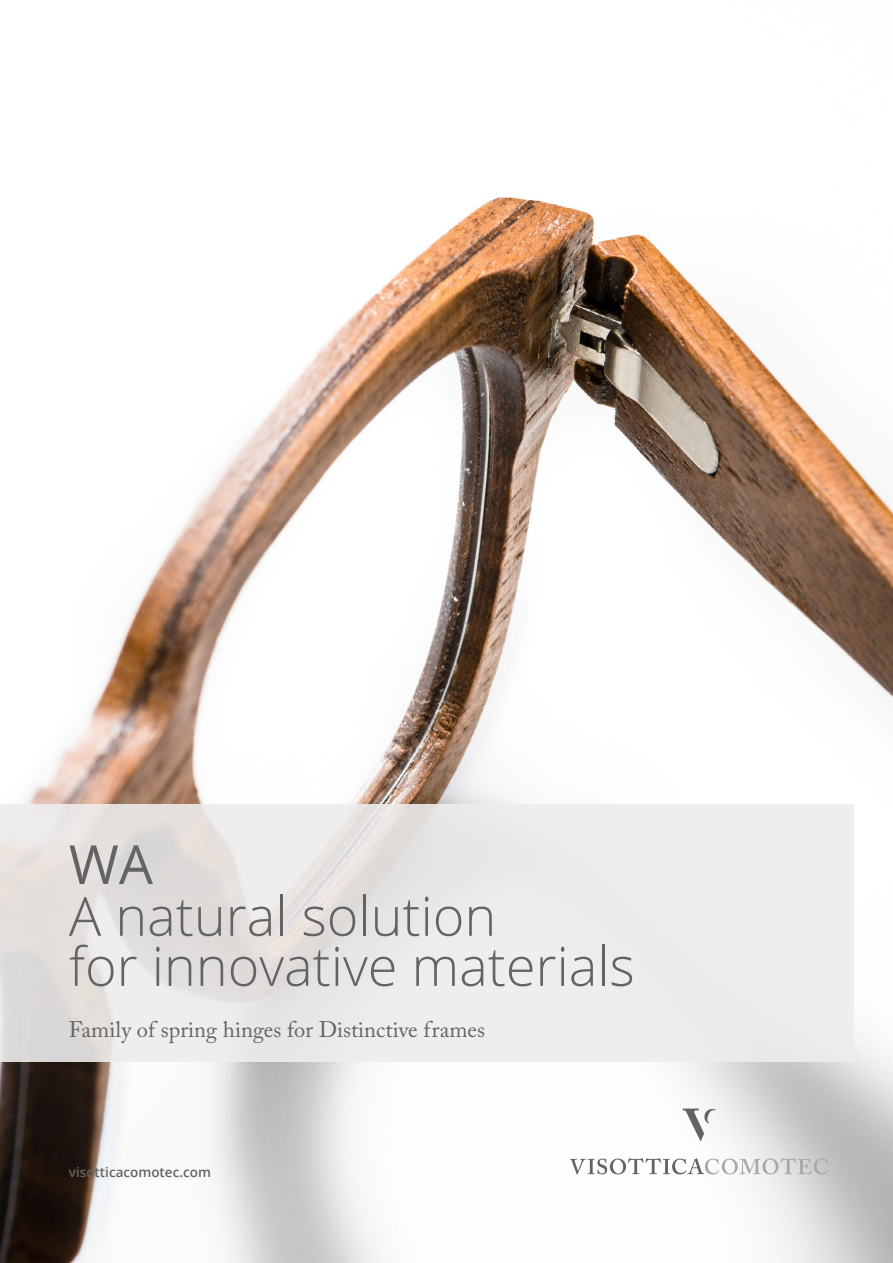
<style>
.page{position:relative;width:893px;height:1263px;background:#fff}
.page>*{position:absolute;margin:0;border:0;box-sizing:border-box;transform-origin:0 0}
.t1{font:300 54px/50.1px "Open Sans";color:#646363}
.t2{font:54px "Open Sans";color:#646363}
.t3{font:22.5px "Adobe Caslon Pro";color:#646363}
.t4{font:600 13.5px "Open Sans";color:#646363}
</style>
<div class="page">
<img style="left:0;top:197px;width:893px;height:1066px">
<div style="left:0;top:804px;width:853px;height:258px;background:linear-gradient(to right,#e3e0de,#f1f0f1)"></div>
<svg style="left:683px;top:1108px;width:33px;height:33px"></svg>
<svg style="left:570px;top:1158px;width:258px;height:16px"></svg>
<h1 class="t2" style="left:69px;top:827px;width:86px">WA</h1>
<h1 class="t1" style="left:69px;top:890px;width:567px">A natural solution<br>for innovative materials</h1>
<p class="t3" style="left:69px;top:1016px;width:418px">Family of spring hinges for Distinctive frames</p>
<p class="t4" style="left:69px;top:1162px;width:144px">visotticacomotec.com</p>
</div>
